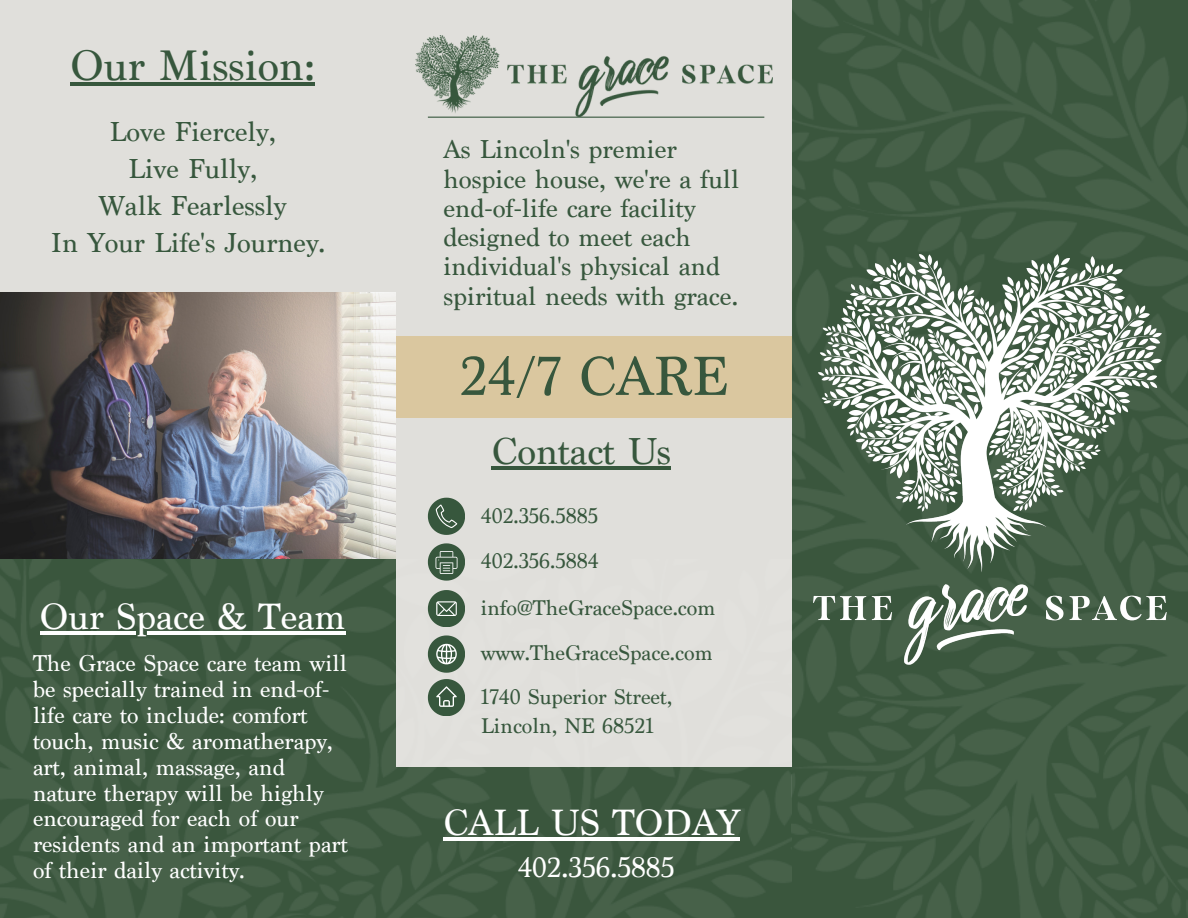
<style>
.page{position:relative;width:1188px;height:918px;background:#e0dfdb}
.page>*{position:absolute;margin:0;border:0;box-sizing:border-box;transform-origin:0 0}
.t1{font:54px "Marion";color:#37573d}
.t2{font:42px "Marion";color:#37573d}
.t3{font:36.9px "Marion";color:#37573d}
.t4{font:36px "Marion";color:#fff}
.t5{font:27.9px "Marion";color:#fff}
.t6{font:27px "Marion";color:#37573d}
.t7{font:25.5px/29.2px "Marion";color:#37573d}
.t8{font:22.5px/25.8px "Marion";color:#fff}
.t9{font:20.85px "Marion";color:#37573d}
</style>
<div class="page">
<img style="left:0;top:292px;width:396px;height:267px">
<hr style="left:492px;top:466px;width:179px;height:3px;background:#37573d">
<div style="left:792px;top:0;width:396px;height:918px;background:#405b43"></div>
<img style="left:416px;top:35px;width:356px;height:81px">
<div style="left:396px;top:337px;width:396px;height:81px;background:#dac79f"></div>
<hr style="left:428px;top:117px;width:336px;height:1px;background:#37573d">
<img style="left:814px;top:255px;width:352px;height:409px">
<img style="left:0;top:559px;width:792px;height:359px">
<hr style="left:444px;top:838px;width:296px;height:3px;background:#fff">
<hr style="left:71px;top:82px;width:244px;height:4px;background:#37573d">
<hr style="left:40px;top:631px;width:306px;height:4px;background:#fff">
<svg style="left:428px;top:679px;width:37px;height:37px"></svg>
<svg style="left:428px;top:590px;width:37px;height:37px"></svg>
<svg style="left:428px;top:635px;width:37px;height:37px"></svg>
<svg style="left:428px;top:498px;width:37px;height:36px"></svg>
<svg style="left:428px;top:543px;width:37px;height:37px"></svg>
<p class="t2" style="left:71px;top:43px;width:246px">Our Mission:</p>
<p class="t6" style="left:110px;top:117px;width:168px">Love Fiercely,</p>
<p class="t6" style="left:128px;top:154px;width:131px">Live Fully,</p>
<p class="t6" style="left:99px;top:191px;width:189px">Walk Fearlessly</p>
<p class="t6" style="left:51px;top:228px;width:276px">In Your Life's Journey.</p>
<p class="t4" style="left:40px;top:597px;width:307px">Our Space &amp; Team</p>
<p class="t8" style="left:33px;top:651px;width:316px">The Grace Space care team will be specially trained in end-of&shy;life care to include: comfort touch, music &amp; aromatherapy, art, animal, massage, and nature therapy will be highly encouraged for each of our residents and an important part of their daily activity.</p>
<p class="t7" style="left:444px;top:135px;width:297px">As Lincoln's premier hospice house, we're a full end-of-life care facility designed to meet each individual's physical and spiritual needs with grace.</p>
<p class="t1" style="left:459px;top:347px;width:271px">24/7 CARE</p>
<p class="t3" style="left:492px;top:431px;width:181px">Contact Us</p>
<p class="t9" style="left:481px;top:504px;width:119px">402.356.5885</p>
<p class="t9" style="left:481px;top:550px;width:119px">402.356.5884</p>
<p class="t9" style="left:481px;top:597px;width:236px">info@TheGraceSpace.com</p>
<p class="t9" style="left:481px;top:642px;width:233px">www.TheGraceSpace.com</p>
<p class="t9" style="left:481px;top:686px;width:193px">1740 Superior Street,</p>
<p class="t9" style="left:481px;top:714px;width:175px">Lincoln, NE 68521</p>
<p class="t4" style="left:444px;top:804px;width:298px">CALL US TODAY</p>
<p class="t5" style="left:518px;top:852px;width:158px">402.356.5885</p>
</div>
